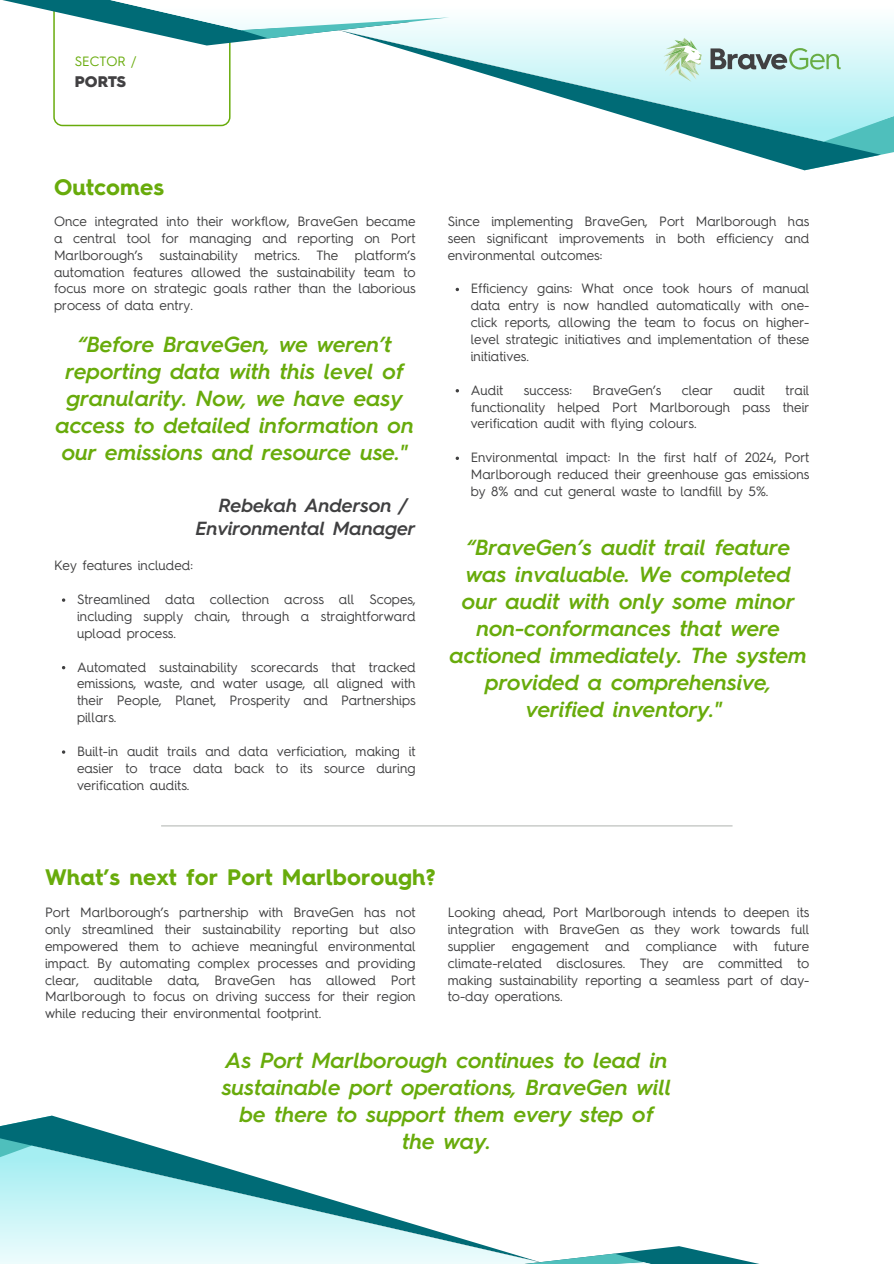
<style>
.page{position:relative;width:894px;height:1264px;background:#fff}
.page>*{position:absolute;margin:0;border:0;box-sizing:border-box;transform-origin:0 0}
.t1{font:700 22.5px "Hurme Geometric Sans 4";letter-spacing:.005em;color:#68ab0b}
.t2{font:italic 600 21.9px/27px "Hurme Geometric Sans 4";color:#68ab0b;text-align:center}
.t3{font:italic 600 19.05px/23.7px "Hurme Geometric Sans 4";color:#404041}
.t4{font:900 15.45px "Hurme Geometric Sans 4";color:#414042}
.t5{font:13.5px/16.8px "Hurme Geometric Sans 4";color:#404041;text-align:justify}
.t6{font:13.5px "Hurme Geometric Sans 4";color:#68ab0b}
</style>
<div class="page">
<svg style="left:880px;top:142px;width:13px;height:13px"></svg>
<svg style="left:710px;top:142px;width:170px;height:28px;fill:#006b76"></svg>
<svg style="left:109px;top:20px;width:784px;height:122px"></svg>
<svg style="left:2px;top:0;width:549px;height:126px"></svg>
<svg style="left:663px;top:38px;width:38px;height:44px"></svg>
<svg style="left:710px;top:48px;width:130px;height:22px"></svg>
<svg style="left:62px;top:598px;width:3px;height:4px"></svg>
<svg style="left:0;top:1115px;width:150px;height:30px;fill:#006b76"></svg>
<svg style="left:0;top:1145px;width:486px;height:118px"></svg>
<svg style="left:318px;top:1246px;width:437px;height:17px"></svg>
<hr style="left:161px;top:825px;width:571px;height:1px;background:#b7bbb7">
<svg style="left:455px;top:288px;width:4px;height:3px"></svg>
<svg style="left:455px;top:456px;width:4px;height:4px"></svg>
<p class="t6" style="left:75px;top:55px;width:63px">SECTOR /</p>
<h3 class="t4" style="left:75px;top:75px;width:53px">PORTS</h3>
<h4 class="t1" style="left:54px;top:177px;width:111px">Outcomes</h4>
<p class="t5" style="left:54px;top:214px;width:363px">Once integrated into their workflow, BraveGen became a central tool for managing and reporting on Port Marlborough’s sustainability metrics. The platform’s automation features allowed the sustainability team to focus more on strategic goals rather than the laborious process of data entry.</p>
<h1 class="t2" style="left:56px;top:332px;width:360px">“Before BraveGen, we weren’t reporting data with this level of granularity. Now, we have easy access to detailed information on our emissions and resource use."</h1>
<p class="t3" style="left:196px;top:495px;width:221px;text-indent:23px">Rebekah Anderson /<br>Environmental Manager</p>
<h1 class="t5" style="left:54px;top:558px;width:140px">Key features included:</h1>
<h2 class="t5" style="left:77px;top:592px;width:340px">Streamlined data collection across all Scopes, including supply chain, through a straightforward upload process.</h2>
<p class="t5" style="left:77px;top:659px;width:340px">Automated sustainability scorecards that tracked emissions, waste, and water usage, all aligned with their People, Planet, Prosperity and Partnerships pillars.</p>
<p class="t5" style="left:77px;top:744px;width:340px">Built-in audit trails and data verficiation, making it easier to trace data back to its source during verification audits.</p>
<p class="t5" style="left:447px;top:214px;width:363px">Since implementing BraveGen, Port Marlborough has seen significant improvements in both efficiency and environmental outcomes:</p>
<p class="t5" style="left:470px;top:281px;width:340px">Efficiency gains: What once took hours of manual data entry is now handled automatically with one&shy;click reports, allowing the team to focus on higher&shy;level strategic initiatives and implementation of these initiatives.</p>
<p class="t5" style="left:470px;top:383px;width:34px">Audit</p>
<p class="t5" style="left:523px;top:383px;width:50px">success:</p>
<p class="t5" style="left:592px;top:383px;width:70px">BraveGen’s</p>
<p class="t5" style="left:681px;top:383px;width:33px">clear</p>
<p class="t5" style="left:733px;top:383px;width:33px">audit</p>
<p class="t5" style="left:470px;top:383px;width:340px;text-indent:315px">trail functionality helped Port Marlborough pass their verification audit with flying colours.</p>
<p class="t5" style="left:470px;top:450px;width:340px">Environmental impact: In the first half of 2024, Port Marlborough reduced their greenhouse gas emissions by 8% and cut general waste to landfill by 5%.</p>
<h1 class="t2" style="left:450px;top:535px;width:358px">“BraveGen’s audit trail feature was invaluable. We completed our audit with only some minor non-conformances that were actioned immediately. The system provided a comprehensive, verified inventory."</h1>
<p class="t1" style="left:45px;top:867px;width:392px">What’s next for Port Marlborough?</p>
<p class="t5" style="left:45px;top:905px;width:372px">Port Marlborough’s partnership with BraveGen has not only streamlined their sustainability reporting but also empowered them to achieve meaningful environmental impact. By automating complex processes and providing clear, auditable data, BraveGen has allowed Port Marlborough to focus on driving success for their region while reducing their environmental footprint.</p>
<h1 class="t5" style="left:447px;top:905px;width:363px">Looking ahead, Port Marlborough intends to deepen its integration with BraveGen as they work towards full supplier engagement and compliance with future climate-related disclosures. They are committed to making sustainability reporting a seamless part of day&shy;to-day operations.</h1>
<p class="t2" style="left:222px;top:1048px;width:451px">As Port Marlborough continues to lead in sustainable port operations, BraveGen will be there to support them every step of the way.</p>
</div>
